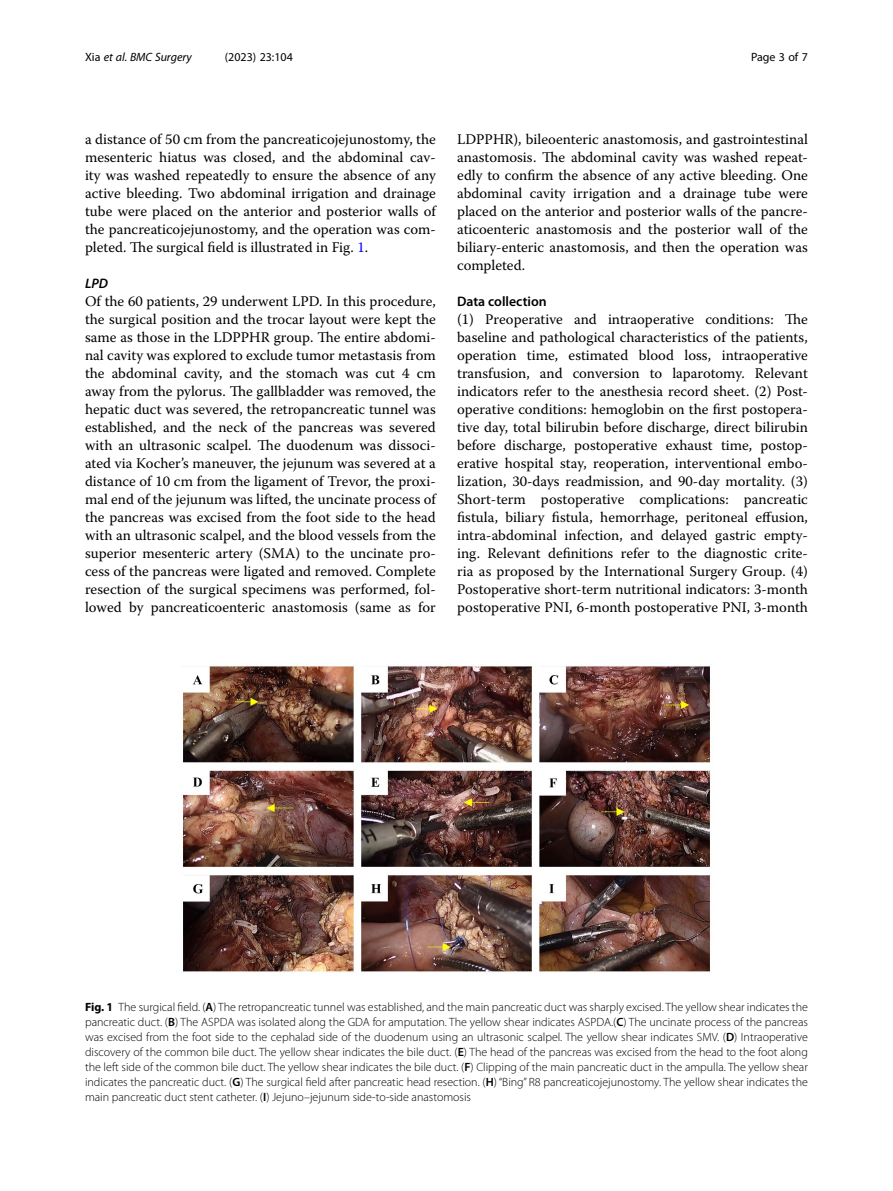
<style>
.page{position:relative;width:893px;height:1191px;background:#fff}
.page>*{position:absolute;margin:0;border:0;box-sizing:border-box;transform-origin:0 0}
.Body_Text{font:14.7px/18px "Warnock Pro";color:#000;text-align:justify}
.Head_2{font:600 13.8px "Myriad Pro";color:#000}
.Head_3{font:italic 600 13.8px "Myriad Pro";color:#000}
.Figure_Caption{font:300 12px/15px "Myriad Pro";color:#000;text-align:justify}
.t1{font:12px "Myriad Pro";color:#000}
.t2{font:italic 12px "Myriad Pro";color:#000}
.s1{font-style:normal}
.s2{color:#00f}
.s3{font-weight:700}
.s4{font-weight:600}
</style>
<div class="page">
<img style="left:183px;top:666px;width:528px;height:306px">
<p class="t2" style="left:85px;top:50px;width:108px"><span class="s1">Xia</span> et al. BMC Surgery</p>
<p class="t1" style="left:225px;top:50px;width:70px">(2023) 23:104</p>
<p class="t1" style="left:751px;top:50px;width:58px">Page 3 of 7</p>
<p class="Body_Text" style="left:85px;top:130px;width:352px">a distance of 50 cm from the pancreaticojejunostomy, the mesenteric hiatus was closed, and the abdominal cav&shy;ity was washed repeatedly to ensure the absence of any active bleeding. Two abdominal irrigation and drainage tube were placed on the anterior and posterior walls of the pancreaticojejunostomy, and the operation was com&shy;pleted. The surgical field is illustrated in Fig. <span class="s2">1</span>.</p>
<p class="Head_3" style="left:85px;top:275px;width:25px">LPD</p>
<p class="Body_Text" style="left:85px;top:292px;width:352px">Of the 60 patients, 29 underwent LPD. In this procedure, the surgical position and the trocar layout were kept the same as those in the LDPPHR group. The entire abdomi&shy;nal cavity was explored to exclude tumor metastasis from the abdominal cavity, and the stomach was cut 4 cm away from the pylorus. The gallbladder was removed, the hepatic duct was severed, the retropancreatic tunnel was established, and the neck of the pancreas was severed with an ultrasonic scalpel. The duodenum was dissoci&shy;ated via Kocher’s maneuver, the jejunum was severed at a distance of 10 cm from the ligament of Trevor, the proxi&shy;mal end of the jejunum was lifted, the uncinate process of the pancreas was excised from the foot side to the head with an ultrasonic scalpel, and the blood vessels from the superior mesenteric artery (SMA) to the uncinate pro&shy;cess of the pancreas were ligated and removed. Complete resection of the surgical specimens was performed, fol&shy;lowed by pancreaticoenteric anastomosis (same as for</p>
<p class="Body_Text" style="left:457px;top:130px;width:352px">LDPPHR), bileoenteric anastomosis, and gastrointestinal anastomosis. The abdominal cavity was washed repeat&shy;edly to confirm the absence of any active bleeding. One abdominal cavity irrigation and a drainage tube were placed on the anterior and posterior walls of the pancre&shy;aticoenteric anastomosis and the posterior wall of the biliary-enteric anastomosis, and then the operation was completed.</p>
<p class="Head_2" style="left:457px;top:293px;width:91px">Data collection</p>
<p class="Body_Text" style="left:457px;top:310px;width:352px">(1) Preoperative and intraoperative conditions: The baseline and pathological characteristics of the patients, operation time, estimated blood loss, intraoperative transfusion, and conversion to laparotomy. Relevant indicators refer to the anesthesia record sheet. (2) Post&shy;operative conditions: hemoglobin on the first postopera&shy;tive day, total bilirubin before discharge, direct bilirubin before discharge, postoperative exhaust time, postop&shy;erative hospital stay, reoperation, interventional embo&shy;lization, 30-days readmission, and 90-day mortality. (3)<br>Short-term postoperative complications: pancreatic fistula, biliary fistula, hemorrhage, peritoneal effusion, intra-abdominal infection, and delayed gastric empty&shy;ing. Relevant definitions refer to the diagnostic crite&shy;ria as proposed by the International Surgery Group. (4)<br>Postoperative short-term nutritional indicators: 3-month postoperative PNI, 6-month postoperative PNI, 3-month</p>
<p class="Figure_Caption" style="left:85px;top:999px;width:724px"><span class="s3">Fig. 1</span> The surgical field. (<span class="s4">A</span>) The retropancreatic tunnel was established, and the main pancreatic duct was sharply excised. The yellow shear indicates the pancreatic duct. (<span class="s4">B</span>) The ASPDA was isolated along the GDA for amputation. The yellow shear indicates ASPDA.(<span class="s4">C</span>) The uncinate process of the pancreas was excised from the foot side to the cephalad side of the duodenum using an ultrasonic scalpel. The yellow shear indicates SMV. (<span class="s4">D</span>) Intraoperative discovery of the common bile duct. The yellow shear indicates the bile duct. (<span class="s4">E</span>) The head of the pancreas was excised from the head to the foot along the left side of the common bile duct. The yellow shear indicates the bile duct. (<span class="s4">F</span>) Clipping of the main pancreatic duct in the ampulla. The yellow shear indicates the pancreatic duct. (<span class="s4">G</span>) The surgical field after pancreatic head resection. (<span class="s4">H</span>) “Bing” R8 pancreaticojejunostomy. The yellow shear indicates the main pancreatic duct stent catheter. (<span class="s4">I</span>) Jejuno–jejunum side-to-side anastomosis</p>
</div>
